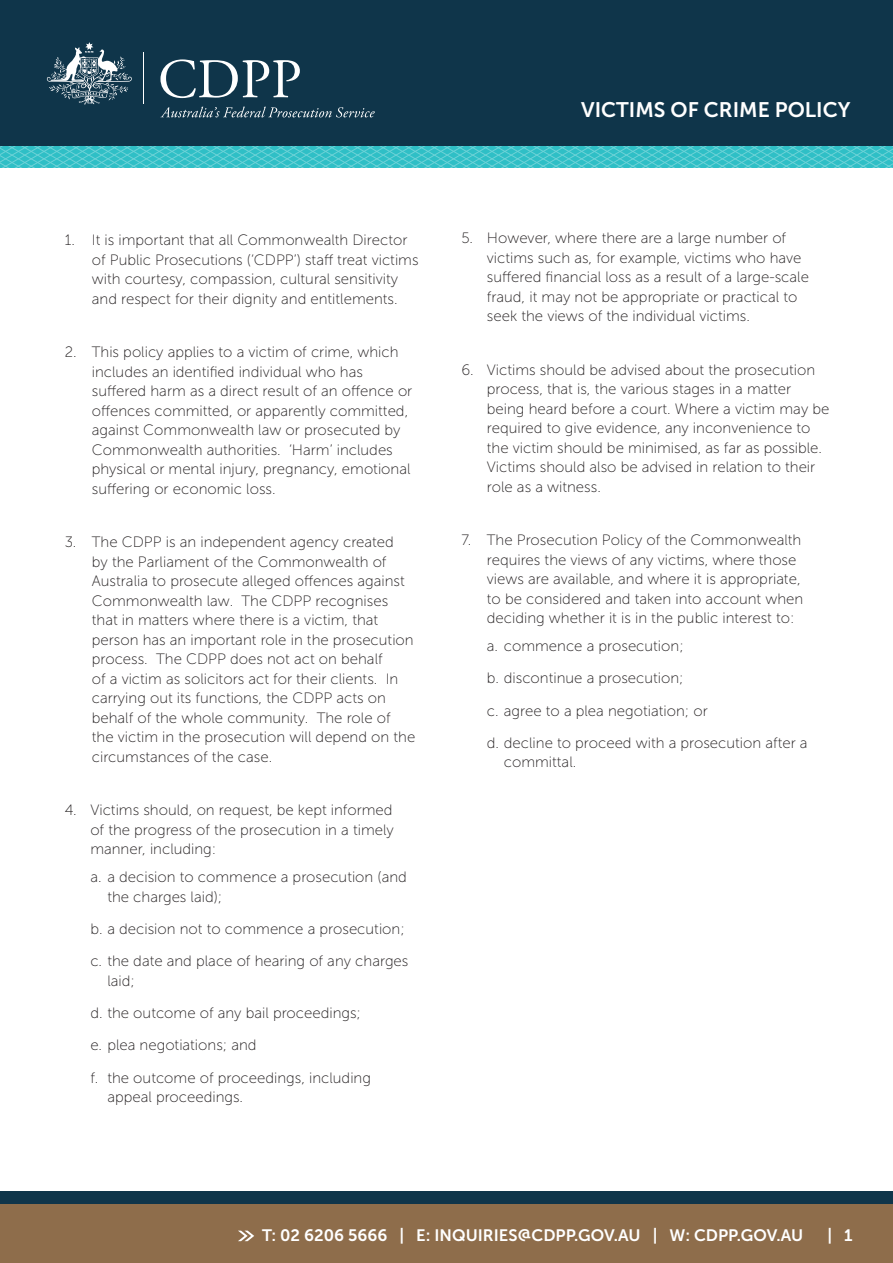
<style>
.page{position:relative;width:893px;height:1263px;background:#fff}
.page>*{position:absolute;margin:0;border:0;box-sizing:border-box;transform-origin:0 0}
.Heading_right_1{font:21px "Museo Sans 700";color:#fff}
.t1{font:16.5px "Museo Sans 700";color:#fff}
.Bullets_1a{font:15px/19.5px "Museo Sans 100";color:#231f20}
.Bullets_1{font:15px/19.5px "Museo Sans 100";color:#231f20}
</style>
<div class="page">
<div style="left:0;top:1191px;width:893px;height:72px;background:#0f354a"></div>
<div style="left:0;top:1204px;width:893px;height:59px;background:#8e6d4b"></div>
<svg style="left:238px;top:1230px;width:16px;height:11px"></svg>
<div style="left:0;top:0;width:893px;height:150px;background:#0f354a"></div>
<svg style="left:46px;top:42px;width:329px;height:75px"></svg>
<svg style="left:0;top:147px;width:893px;height:21px;background:#40c4ca"></svg>
<p class="Heading_right_1" style="left:581px;top:98px;width:271px">VICTIMS OF CRIME POLICY</p>
<p class="Bullets_1a" style="left:92px;top:230px;width:328px;text-indent:-27px">1. It is important that all Commonwealth Director of Public Prosecutions (‘CDPP’) staff treat victims with courtesy, compassion, cultural sensitivity and respect for their dignity and entitlements.</p>
<p class="Bullets_1a" style="left:92px;top:342px;width:322px;text-indent:-27px">2. This policy applies to a victim of crime, which includes an identified individual who has suffered harm as a direct result of an offence or offences committed, or apparently committed, against Commonwealth law or prosecuted by Commonwealth authorities. ‘Harm’ includes physical or mental injury, pregnancy, emotional suffering or economic loss.</p>
<p class="Bullets_1a" style="left:92px;top:532px;width:325px;text-indent:-27px">3. The CDPP is an independent agency created<br>by the Parliament of the Commonwealth of Australia to prosecute alleged offences against Commonwealth law. The CDPP recognises that in matters where there is a victim, that person has an important role in the prosecution process. The CDPP does not act on behalf<br>of a victim as solicitors act for their clients. In carrying out its functions, the CDPP acts on behalf of the whole community. The role of the victim in the prosecution will depend on the circumstances of the case.</p>
<p class="Bullets_1a" style="left:90px;top:800px;width:305px;text-align:justify;text-indent:-26px">4. Victims should, on request, be kept informed of the progress of the prosecution in a timely manner, including:</p>
<p class="Bullets_1" style="left:107px;top:867px;width:301px;text-indent:-17px">a. a decision to commence a prosecution (and the charges laid);</p>
<p class="Bullets_1" style="left:90px;top:919px;width:316px">b. a decision not to commence a prosecution;</p>
<p class="Bullets_1" style="left:107px;top:951px;width:303px;text-indent:-17px">c. the date and place of hearing of any charges laid;</p>
<p class="Bullets_1" style="left:90px;top:1003px;width:272px">d. the outcome of any bail proceedings;</p>
<p class="Bullets_1" style="left:90px;top:1035px;width:168px">e. plea negotiations; and</p>
<p class="Bullets_1" style="left:107px;top:1068px;width:265px;text-indent:-17px">f. the outcome of proceedings, including appeal proceedings.</p>
<p class="Bullets_1a" style="left:487px;top:228px;width:324px;text-indent:-26px">5. However, where there are a large number of victims such as, for example, victims who have suffered financial loss as a result of a large-scale fraud, it may not be appropriate or practical to seek the views of the individual victims.</p>
<p class="Bullets_1a" style="left:487px;top:360px;width:344px;text-indent:-26px">6. Victims should be advised about the prosecution process, that is, the various stages in a matter being heard before a court. Where a victim may be required to give evidence, any inconvenience to the victim should be minimised, as far as possible.<br>Victims should also be advised in relation to their role as a witness.</p>
<p class="Bullets_1a" style="left:487px;top:530px;width:318px;text-indent:-26px">7. The Prosecution Policy of the Commonwealth requires the views of any victims, where those views are available, and where it is appropriate, to be considered and taken into account when deciding whether it is in the public interest to:</p>
<p class="Bullets_1" style="left:487px;top:636px;width:198px">a. commence a prosecution;</p>
<p class="Bullets_1" style="left:487px;top:669px;width:198px">b. discontinue a prosecution;</p>
<p class="Bullets_1" style="left:487px;top:701px;width:222px">c. agree to a plea negotiation; or</p>
<p class="Bullets_1" style="left:504px;top:733px;width:305px;text-indent:-17px">d. decline to proceed with a prosecution after a committal.</p>
<p class="t1" style="left:262px;top:1226px;width:542px">T: 02 6206 5666 | E: INQUIRIES@CDPP.GOV.AU | W: CDPP.GOV.AU</p>
<p class="t1" style="left:827px;top:1226px;width:27px">| 1</p>
</div>
